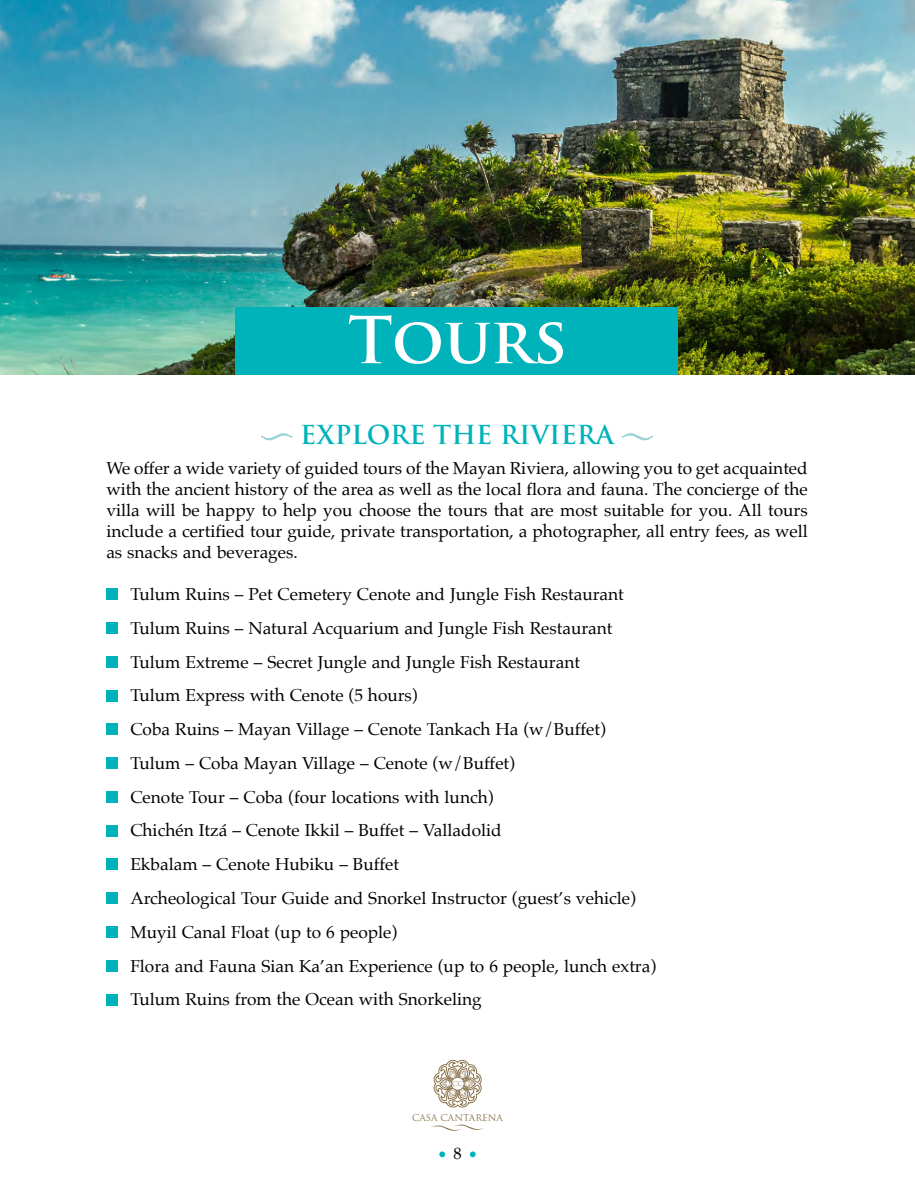
<style>
.page{position:relative;width:915px;height:1191px;background:#fff}
.page>*{position:absolute;margin:0;border:0;box-sizing:border-box;transform-origin:0 0}
.t1{font:700 63px "Trajan Pro";letter-spacing:-.015em;color:#fff}
.t2{font:700 25.5px "Trajan Pro";color:#00b3ba}
.t3{font:17.25px/33.8px "Palatino";color:#000;text-align:justify}
.t4{font:16.5px "Palatino";color:#000}
.t5{font:9.15px "Trajan Pro";color:#8a724b}
</style>
<div class="page">
<svg style="left:439px;top:1151px;width:6px;height:6px"></svg>
<svg style="left:469px;top:1151px;width:6px;height:6px"></svg>
<svg style="left:431px;top:1124px;width:53px;height:7px"></svg>
<svg style="left:433px;top:1060px;width:48px;height:47px"></svg>
<img style="left:0;top:0;width:914px;height:374px">
<svg style="left:261px;top:433px;width:32px;height:8px"></svg>
<svg style="left:621px;top:433px;width:32px;height:8px"></svg>
<div style="left:106px;top:588px;width:12px;height:12px;background:#00b3ba"></div>
<div style="left:106px;top:622px;width:12px;height:12px;background:#00b3ba"></div>
<div style="left:106px;top:656px;width:12px;height:11px;background:#00b3ba"></div>
<div style="left:106px;top:690px;width:12px;height:11px;background:#00b3ba"></div>
<div style="left:106px;top:723px;width:12px;height:12px;background:#00b3ba"></div>
<div style="left:106px;top:757px;width:12px;height:12px;background:#00b3ba"></div>
<div style="left:106px;top:791px;width:12px;height:11px;background:#00b3ba"></div>
<div style="left:106px;top:825px;width:12px;height:11px;background:#00b3ba"></div>
<div style="left:106px;top:858px;width:12px;height:12px;background:#00b3ba"></div>
<div style="left:106px;top:892px;width:12px;height:12px;background:#00b3ba"></div>
<div style="left:106px;top:926px;width:12px;height:11px;background:#00b3ba"></div>
<div style="left:106px;top:960px;width:12px;height:11px;background:#00b3ba"></div>
<div style="left:106px;top:993px;width:12px;height:12px;background:#00b3ba"></div>
<div style="left:235px;top:307px;width:442px;height:67px;background:#00b3ba"></div>
<h1 class="t1" style="left:348px;top:301px;width:220px">Tours</h1>
<h2 class="t2" style="left:300px;top:419px;width:315px">EXPLORE THE RIVIERA</h2>
<p class="t3" style="left:106px;top:457px;width:702px;line-height:21px">We offer a wide variety of guided tours of the Mayan Riviera, allowing you to get acquainted with the ancient history of the area as well as the local flora and fauna. The concierge of the villa will be happy to help you choose the tours that are most suitable for you. All tours include a certified tour guide, private transportation, a photographer, all entry fees, as well as snacks and beverages.</p>
<p class="t3" style="left:130px;top:577px;width:527px;text-align:left">Tulum Ruins – Pet Cemetery Cenote and Jungle Fish Restaurant Tulum Ruins – Natural Acquarium and Jungle Fish Restaurant Tulum Extreme – Secret Jungle and Jungle Fish Restaurant<br>Tulum Express with Cenote (5 hours)<br>Coba Ruins – Mayan Village – Cenote Tankach Ha (w/Buffet)<br>Tulum – Coba Mayan Village – Cenote (w/Buffet)<br>Cenote Tour – Coba (four locations with lunch)<br>Chichén Itzá – Cenote Ikkil – Buffet – Valladolid<br>Ekbalam – Cenote Hubiku – Buffet<br>Archeological Tour Guide and Snorkel Instructor (guest’s vehicle)<br>Muyil Canal Float (up to 6 people)<br>Flora and Fauna Sian Ka’an Experience (up to 6 people, lunch extra)<br>Tulum Ruins from the Ocean with Snorkeling</p>
<p class="t5" style="left:412px;top:1112px;width:92px">CASA CANTARENA</p>
<p class="t4" style="left:453px;top:1140px;width:10px">8</p>
</div>
